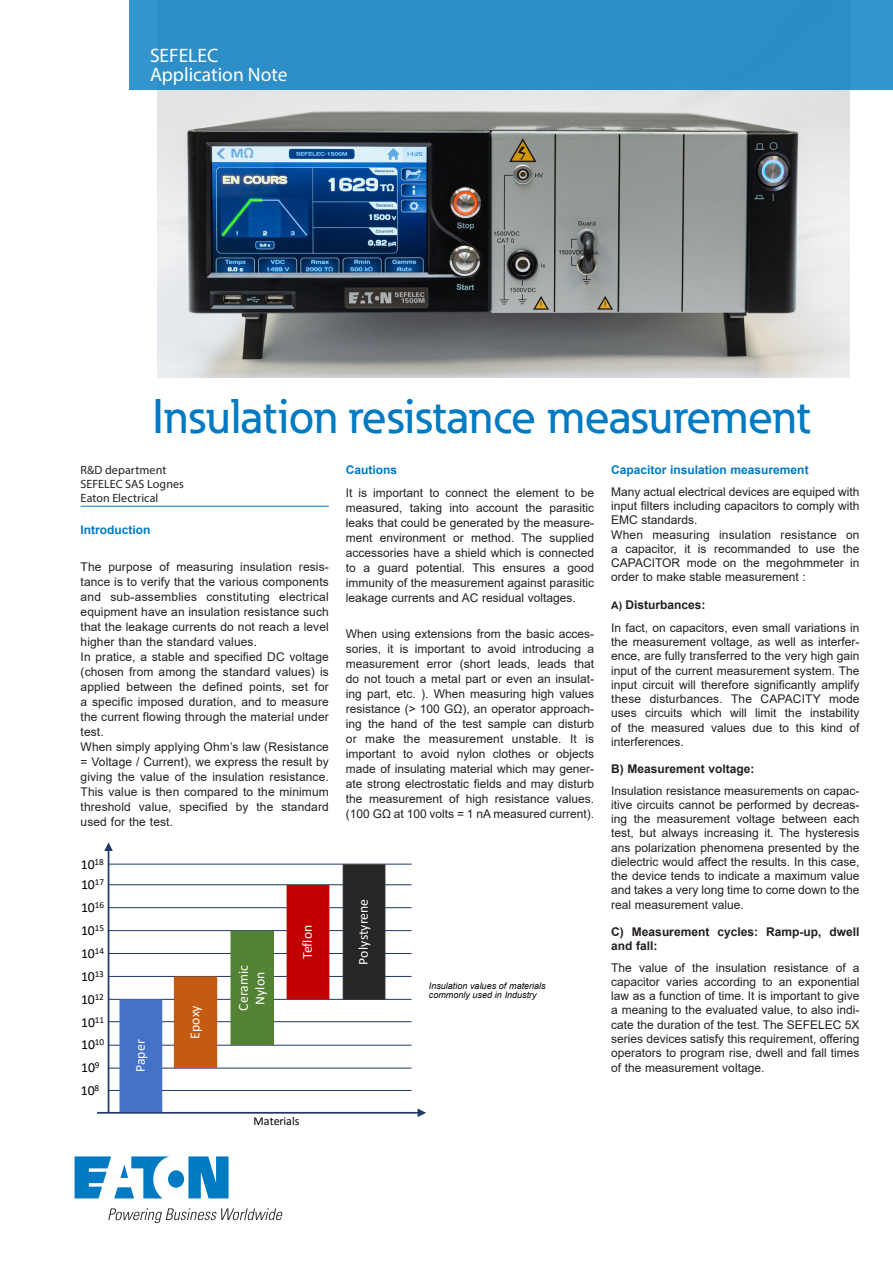
<style>
.page{position:relative;width:893px;height:1263px;background:#fff}
.page>*{position:absolute;margin:0;border:0;box-sizing:border-box;transform-origin:0 0}
._01_Headline___ADJ_C{font:500 48px "Eaton";color:#007ac2}
._00_Product{font:19.5px/19.5px "Myriad Pro";color:#fff}
.t1{font:13.8px "Calibri";letter-spacing:-.005em;color:#000}
.t2{font:13.8px/16.6px "Calibri";letter-spacing:.005em;color:#fff;text-align:center}
._02_Body__8_5_pt__La{font:12px/15px "Arial";color:#231f20;text-align:justify}
._02_Body__8_5_pt__La-2{font:700 12px/14.2px "Arial";color:#231f20}
._01_Author{font:12px/13.8px "Myriad Pro";letter-spacing:.005em;color:#231f20}
._02_Body__8_5_pt__La-3{font:700 12px "Arial";color:#007ac2}
._02_Body_Head__8_5_p{font:700 12px "Arial";color:#007ac2}
.t3{font:12px "Calibri";color:#000}
._02_Body__8_5_pt__La-4{font:700 11.85px "Arial";color:#007ac2}
._02_Body__8_5_pt__La-5{font:italic 9px/9px "Arial";color:#040503}
.s1{font-size:10.5px}
</style>
<div class="page">
<hr style="left:81px;top:506px;width:248px;height:1px;background:#007ac2">
<img style="left:157px;top:90px;width:692px;height:288px">
<hr style="left:108px;top:850px;width:1px;height:263px;background:#203864">
<svg style="left:104px;top:842px;width:9px;height:9px"></svg>
<hr style="left:97px;top:1112px;width:321px;height:2px;background:#203864">
<svg style="left:418px;top:1108px;width:8px;height:9px"></svg>
<hr style="left:109px;top:1090px;width:303px;height:1px;background:#203864">
<hr style="left:109px;top:1021px;width:303px;height:1px;background:#203864">
<hr style="left:109px;top:1045px;width:303px;height:1px;background:#203864">
<hr style="left:109px;top:976px;width:303px;height:1px;background:#203864">
<hr style="left:109px;top:953px;width:303px;height:1px;background:#203864">
<hr style="left:109px;top:930px;width:303px;height:1px;background:#203864">
<hr style="left:109px;top:907px;width:303px;height:1px;background:#203864">
<hr style="left:109px;top:884px;width:303px;height:1px;background:#203864">
<hr style="left:109px;top:864px;width:303px;height:1px;background:#203864">
<hr style="left:109px;top:1068px;width:303px;height:1px;background:#203864">
<hr style="left:109px;top:999px;width:303px;height:1px;background:#203864">
<div style="left:120px;top:1000px;width:42px;height:112px;background:#4472c4"></div>
<div style="left:174px;top:977px;width:43px;height:90px;background:#c55a11"></div>
<div style="left:231px;top:931px;width:42px;height:113px;background:#548235"></div>
<div style="left:231px;top:931px;width:43px;height:114px;border:1px solid #548235"></div>
<div style="left:287px;top:885px;width:42px;height:114px;background:#c00000"></div>
<div style="left:343px;top:865px;width:42px;height:134px;background:#262626"></div>
<div style="left:343px;top:864px;width:42px;height:136px;border:1px solid #3b3838"></div>
<div style="left:129px;top:0;width:764px;height:90px;background:#2d8fc8"></div>
<svg style="left:75px;top:1156px;width:154px;height:42px"></svg>
<svg style="left:108px;top:1208px;width:175px;height:15px"></svg>
<p class="_00_Product" style="left:150px;top:45px;width:139px">SEFELEC<br>Application Note</p>
<p class="_01_Headline___ADJ_C" style="left:153px;top:387px;width:659px">Insulation resistance measurement</p>
<p class="_01_Author" style="left:81px;top:463px;width:105px">R&amp;D department<br>SEFELEC SAS Lognes<br>Eaton Electrical</p>
<p class="_02_Body_Head__8_5_p" style="left:81px;top:521px;width:71px">Introduction</p>
<p class="_02_Body__8_5_pt__La" style="left:81px;top:559px;width:250px">The purpose of measuring insulation resis&shy;tance is to verify that the various components and sub-assemblies constituting electrical equipment have an insulation resistance such that the leakage currents do not reach a level higher than the standard values.</p>
<p class="_02_Body__8_5_pt__La" style="left:81px;top:649px;width:250px">In pratice, a stable and specified DC voltage (chosen from among the standard values) is applied between the defined points, set for a specific imposed duration, and to measure the current flowing through the material under test.</p>
<p class="_02_Body__8_5_pt__La" style="left:81px;top:739px;width:250px">When simply applying Ohm’s law (Resistance = Voltage / Current), we express the result by giving the value of the insulation resistance.<br>This value is then compared to the minimum threshold value, specified by the standard used for the test.</p>
<p class="_02_Body__8_5_pt__La-3" style="left:611px;top:461px;width:199px">Capacitor insulation measurement</p>
<p class="_02_Body__8_5_pt__La" style="left:611px;top:484px;width:250px;line-height:14.2px">Many actual electrical devices are equiped with input filters including capacitors to comply with EMC standards.</p>
<p class="_02_Body__8_5_pt__La" style="left:611px;top:527px;width:250px;line-height:14.2px">When measuring insulation resistance on a capacitor, it is recommanded to use the CAPACITOR mode on the megohmmeter in order to make stable measurement :</p>
<p class="_02_Body__8_5_pt__La-2" style="left:611px;top:598px;width:96px"><span class="s1">A)</span> Disturbances:</p>
<p class="_02_Body__8_5_pt__La" style="left:611px;top:620px;width:250px;line-height:14.2px">In fact, on capacitors, even small variations in the measurement voltage, as well as interfer&shy;ence, are fully transferred to the very high gain input of the current measurement system. The input circuit will therefore significantly amplify these disturbances. The CAPACITY mode uses circuits which will limit the instability of the measured values due to this kind of interferences.</p>
<p class="_02_Body__8_5_pt__La-2" style="left:611px;top:762px;width:145px">B) Measurement voltage:</p>
<p class="_02_Body__8_5_pt__La" style="left:611px;top:783px;width:250px;line-height:14.2px">Insulation resistance measurements on capac&shy;itive circuits cannot be performed by decreas&shy;ing the measurement voltage between each test, but always increasing it. The hysteresis ans polarization phenomena presented by the dielectric would affect the results. In this case, the device tends to indicate a maximum value and takes a very long time to come down to the real measurement value.</p>
<p class="_02_Body__8_5_pt__La-2" style="left:611px;top:924px;width:250px">C) Measurement cycles: Ramp-up, dwell and fall:</p>
<p class="_02_Body__8_5_pt__La" style="left:611px;top:960px;width:250px;line-height:14.2px">The value of the insulation resistance of a capacitor varies according to an exponential law as a function of time. It is important to give a meaning to the evaluated value, to also indi&shy;cate the duration of the test. The SEFELEC 5X series devices satisfy this requirement, offering operators to program rise, dwell and fall times of the measurement voltage.</p>
<p class="_02_Body__8_5_pt__La-4" style="left:346px;top:462px;width:53px">Cautions</p>
<p class="_02_Body__8_5_pt__La" style="left:346px;top:485px;width:250px">It is important to connect the element to be measured, taking into account the parasitic leaks that could be generated by the measure&shy;ment environment or method. The supplied accessories have a shield which is connected to a guard potential. This ensures a good immunity of the measurement against parasitic leakage currents and AC residual voltages.</p>
<p class="_02_Body__8_5_pt__La" style="left:346px;top:626px;width:250px">When using extensions from the basic acces&shy;sories, it is important to avoid introducing a measurement error (short leads, leads that do not touch a metal part or even an insulat&shy;ing part, etc. ). When measuring high values resistance (&gt; 100 GΩ), an operator approach&shy;ing the hand of the test sample can disturb or make the measurement unstable. It is important to avoid nylon clothes or objects made of insulating material which may gener&shy;ate strong electrostatic fields and may disturb the measurement of high resistance values. (100 GΩ at 100 volts = 1 nA measured current).</p>
<p class="t1" style="left:81px;top:854px;width:24px">10<sup>18</sup></p>
<p class="t1" style="left:81px;top:875px;width:24px">10<sup>17</sup></p>
<p class="t2" style="left:355px;top:964px;width:67px;rotate:-90deg">Polystyrene</p>
<p class="t1" style="left:81px;top:898px;width:24px">10<sup>16</sup></p>
<p class="t2" style="left:299px;top:959px;width:36px;rotate:-90deg">Teflon</p>
<p class="t1" style="left:81px;top:921px;width:24px">10<sup>15</sup></p>
<p class="t1" style="left:81px;top:944px;width:24px">10<sup>14</sup></p>
<p class="t2" style="left:235px;top:1011px;width:47px;rotate:-90deg">Ceramic<br>Nylon</p>
<p class="t1" style="left:81px;top:967px;width:24px">10<sup>13</sup></p>
<p class="_02_Body__8_5_pt__La-5" style="left:429px;top:981px;width:118px">Insulation values of materials commonly used in Industry</p>
<p class="t1" style="left:81px;top:990px;width:24px">10<sup>12</sup></p>
<p class="t2" style="left:186px;top:1039px;width:35px;rotate:-90deg">Epoxy</p>
<p class="t1" style="left:81px;top:1012px;width:24px">10<sup>11</sup></p>
<p class="t1" style="left:81px;top:1035px;width:24px">10<sup>10</sup></p>
<p class="t2" style="left:132px;top:1072px;width:34px;rotate:-90deg">Paper</p>
<p class="t1" style="left:81px;top:1057px;width:20px">10<sup>9</sup></p>
<p class="t1" style="left:81px;top:1080px;width:20px">10<sup>8</sup></p>
<p class="t3" style="left:254px;top:1113px;width:47px">Materials</p>
</div>
